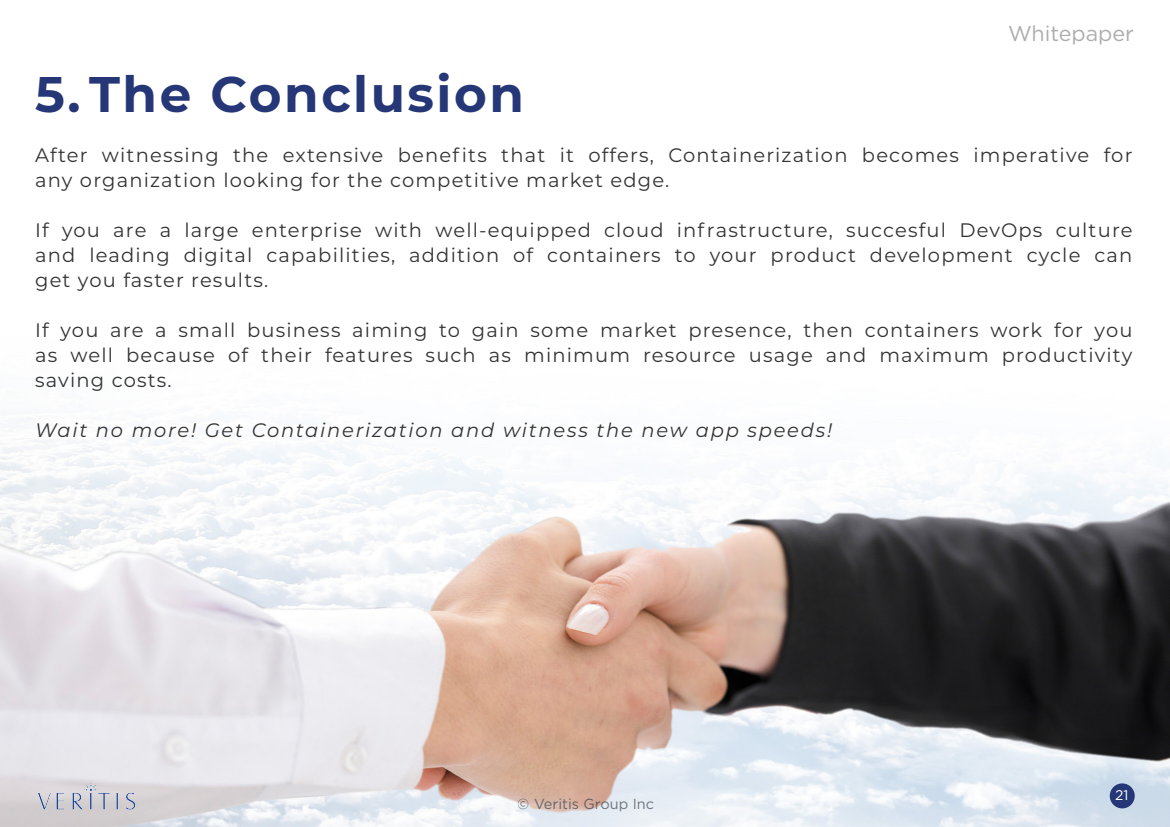
<style>
.page{position:relative;width:1170px;height:827px;background:#fff}
.page>*{position:absolute;margin:0;border:0;box-sizing:border-box;transform-origin:0 0}
.Nrml_my_style{font:700 50px "Montserrat";letter-spacing:.05em;color:#253777}
.t1{font:21.5px "Gotham";color:#adadad}
.Nrml_my_style-2{font:19.5px/25px "Montserrat";letter-spacing:.06em;color:#333;text-align:justify}
.Nrml_my_style-3{font:italic 19.5px "Montserrat";letter-spacing:.09em;color:#333}
.t2{font:14.5px "Gotham";color:#323839}
.t3{font:14px "Gotham";color:#fff}
</style>
<div class="page">
<img style="left:0;top:412px;width:1170px;height:415px">
<img style="left:34px;top:779px;width:110px;height:30px">
<div style="left:1110px;top:783px;width:25px;height:25px;background:#253777;border-radius:50%"></div>
<p class="t1" style="left:1008px;top:20px;width:128px">Whitepaper</p>
<p class="Nrml_my_style" style="left:35px;top:58px;width:490px">5. The Conclusion</p>
<p class="Nrml_my_style-2" style="left:35px;top:141px;width:1099px">After witnessing the extensive benefits that it offers, Containerization becomes imperative for any organization looking for the competitive market edge.</p>
<p class="Nrml_my_style-2" style="left:35px;top:216px;width:1099px">If you are a large enterprise with well-equipped cloud infrastructure, succesful DevOps culture and leading digital capabilities, addition of containers to your product development cycle can get you faster results.</p>
<p class="Nrml_my_style-2" style="left:35px;top:316px;width:1099px">If you are a small business aiming to gain some market presence, then containers work for you as well because of their features such as minimum resource usage and maximum productivity saving costs.</p>
<p class="Nrml_my_style-3" style="left:35px;top:416px;width:799px">Wait no more! Get Containerization and witness the new app speeds!</p>
<p class="t2" style="left:518px;top:795px;width:138px">© Veritis Group Inc</p>
<p class="t3" style="left:1115px;top:786px;width:15px">21</p>
</div>
